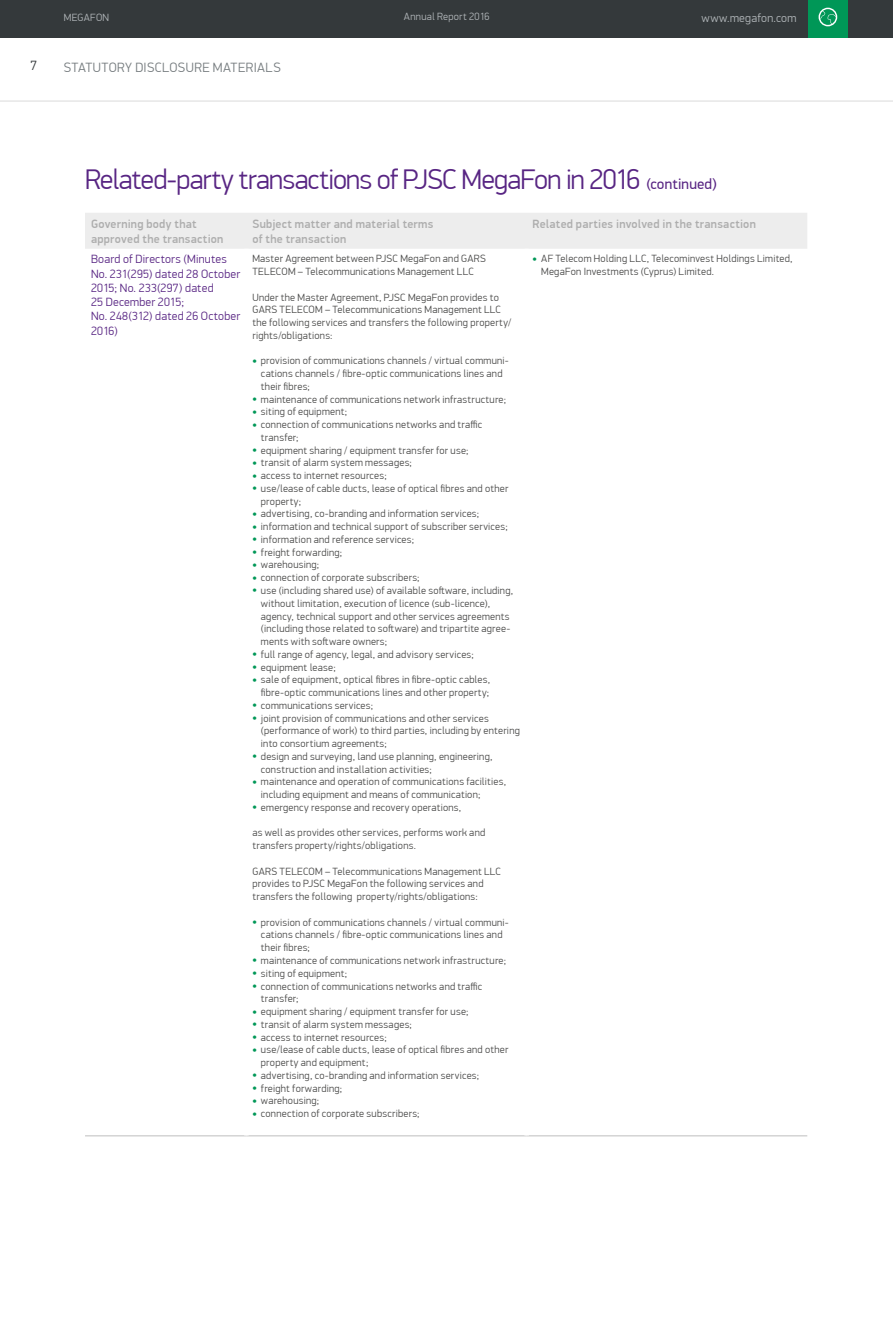
<style>
.page{position:relative;width:893px;height:1319px;background:#fff}
.page>*{position:absolute;margin:0;border:0;box-sizing:border-box;transform-origin:0 0}
.t1{font:300 28.5px "PF Din Display Pro";letter-spacing:-.025em;color:#582583}
.t2{font:300 13.5px "PF Din Display Pro";letter-spacing:.03em;color:#767c7f}
.t3{font:300 13.5px "PF Din Display Pro";color:#34393b}
.t4{font:500 12px/15px "PF Din Display Pro";letter-spacing:.02em;color:#adadad}
.t5{font:300 12px/14.2px "PF Din Display Pro";letter-spacing:.02em;color:#582583}
.t6{font:300 12px "PF Din Display Pro";letter-spacing:.025em;color:#b2b7ba}
.t7{font:300 10.5px/12.8px "PF Din Display Pro";letter-spacing:.025em;color:#4a4a49}
.t8{font:300 10.5px "PF Din Display Pro";letter-spacing:.025em;color:#b2b7ba}
.s1{font-weight:400;font-size:15px}
.s2{font-size:5.25px;color:#009757}
</style>
<div class="page">
<div style="left:0;top:0;width:893px;height:38px;background:#34393b"></div>
<hr style="left:0;top:101px;width:893px;height:1px;background:#dadada">
<div style="left:808px;top:0;width:39px;height:38px;background:#009757"></div>
<svg style="left:819px;top:8px;width:18px;height:18px"></svg>
<div style="left:85px;top:213px;width:722px;height:36px;background:#ededed"></div>
<hr style="left:85px;top:1135px;width:161px;height:1px;background:#bebebe">
<hr style="left:246px;top:1135px;width:281px;height:1px;background:#bebebe">
<hr style="left:527px;top:1135px;width:280px;height:1px;background:#bebebe">
<p class="t8" style="left:64px;top:12px;width:47px">MEGAFON</p>
<p class="t8" style="left:404px;top:11px;width:87px">Annual Report 2016</p>
<p class="t6" style="left:702px;top:11px;width:96px">www.megafon.com</p>
<p class="t3" style="left:30px;top:58px;width:8px">7</p>
<p class="t2" style="left:64px;top:59px;width:218px">STATUTORY DISCLOSURE MATERIALS</p>
<h1 class="t1" style="left:85px;top:163px;width:633px">Related-party transactions of PJSC MegaFon in 2016 <span class="s1">(continued)</span></h1>
<p class="t4" style="left:91px;top:216px;width:134px">Governing body that approved the transaction</p>
<p class="t4" style="left:252px;top:216px;width:183px">Subject matter and material terms of the transaction</p>
<p class="t4" style="left:533px;top:216px;width:225px">Related parties involved in the transaction</p>
<p class="t5" style="left:91px;top:252px;width:151px">Board of Directors (Minutes<br>No. 231(295) dated 28 October<br>2015; No. 233(297) dated<br>25 December 2015;<br>No. 248(312) dated 26 October<br>2016)</p>
<p class="t7" style="left:252px;top:252px;width:235px">Master Agreement between PJSC MegaFon and GARS<br>TELECOM – Telecommunications Management LLC</p>
<p class="t7" style="left:541px;top:252px;width:253px;text-indent:-9px"><span class="s2">●</span> AF Telecom Holding LLC, Telecominvest Holdings Limited,<br>MegaFon Investments (Cyprus) Limited.</p>
<p class="t7" style="left:252px;top:291px;width:260px">Under the Master Agreement, PJSC MegaFon provides to GARS TELECOM – Telecommunications Management LLC the following services and transfers the following property/ rights/obligations:</p>
<p class="t7" style="left:261px;top:354px;width:249px;text-indent:-9px"><span class="s2">●</span> provision of communications channels / virtual communi&shy;cations channels / fibre-optic communications lines and their fibres;</p>
<p class="t7" style="left:252px;top:393px;width:255px"><span class="s2">●</span> maintenance of communications network infrastructure;</p>
<p class="t7" style="left:252px;top:405px;width:96px"><span class="s2">●</span> siting of equipment;</p>
<p class="t7" style="left:261px;top:418px;width:223px;text-indent:-9px"><span class="s2">●</span> connection of communications networks and traffic transfer;</p>
<p class="t7" style="left:252px;top:444px;width:218px"><span class="s2">●</span> equipment sharing / equipment transfer for use;</p>
<p class="t7" style="left:252px;top:456px;width:161px"><span class="s2">●</span> transit of alarm system messages;</p>
<p class="t7" style="left:252px;top:469px;width:136px"><span class="s2">●</span> access to internet resources;</p>
<p class="t7" style="left:261px;top:482px;width:249px;text-indent:-9px"><span class="s2">●</span> use/lease of cable ducts, lease of optical fibres and other property;</p>
<p class="t7" style="left:252px;top:507px;width:228px"><span class="s2">●</span> advertising, co-branding and information services;</p>
<p class="t7" style="left:252px;top:520px;width:257px"><span class="s2">●</span> information and technical support of subscriber services;</p>
<p class="t7" style="left:252px;top:533px;width:163px"><span class="s2">●</span> information and reference services;</p>
<p class="t7" style="left:252px;top:546px;width:91px"><span class="s2">●</span> freight forwarding;</p>
<p class="t7" style="left:252px;top:558px;width:68px"><span class="s2">●</span> warehousing;</p>
<p class="t7" style="left:252px;top:571px;width:169px"><span class="s2">●</span> connection of corporate subscribers;</p>
<p class="t7" style="left:261px;top:584px;width:254px;text-indent:-9px"><span class="s2">●</span> use (including shared use) of available software, including, without limitation, execution of licence (sub-licence), agency, technical support and other services agreements (including those related to software) and tripartite agree&shy;ments with software owners;</p>
<p class="t7" style="left:252px;top:648px;width:223px"><span class="s2">●</span> full range of agency, legal, and advisory services;</p>
<p class="t7" style="left:252px;top:660px;width:85px"><span class="s2">●</span> equipment lease;</p>
<p class="t7" style="left:252px;top:673px;width:239px;text-align:right"><span class="s2">●</span> sale of equipment, optical fibres in fibre-optic cables, fibre-optic communications lines and other property;</p>
<p class="t7" style="left:252px;top:699px;width:122px"><span class="s2">●</span> communications services;</p>
<p class="t7" style="left:261px;top:711px;width:260px;text-indent:-9px"><span class="s2">●</span> joint provision of communications and other services (performance of work) to third parties, including by entering into consortium agreements;</p>
<p class="t7" style="left:261px;top:750px;width:233px;text-indent:-9px"><span class="s2">●</span> design and surveying, land use planning, engineering, construction and installation activities;</p>
<p class="t7" style="left:261px;top:775px;width:247px;text-indent:-9px"><span class="s2">●</span> maintenance and operation of communications facilities, including equipment and means of communication;</p>
<p class="t7" style="left:252px;top:801px;width:210px"><span class="s2">●</span> emergency response and recovery operations,</p>
<p class="t7" style="left:252px;top:826px;width:234px">as well as provides other services, performs work and transfers property/rights/obligations.</p>
<p class="t7" style="left:252px;top:864px;width:250px">GARS TELECOM – Telecommunications Management LLC provides to PJSC MegaFon the following services and transfers the following property/rights/obligations:</p>
<p class="t7" style="left:261px;top:915px;width:249px;text-indent:-9px"><span class="s2">●</span> provision of communications channels / virtual communi&shy;cations channels / fibre-optic communications lines and their fibres;</p>
<p class="t7" style="left:252px;top:954px;width:255px"><span class="s2">●</span> maintenance of communications network infrastructure;</p>
<p class="t7" style="left:252px;top:966px;width:96px"><span class="s2">●</span> siting of equipment;</p>
<p class="t7" style="left:261px;top:979px;width:223px;text-indent:-9px"><span class="s2">●</span> connection of communications networks and traffic transfer;</p>
<p class="t7" style="left:252px;top:1005px;width:218px"><span class="s2">●</span> equipment sharing / equipment transfer for use;</p>
<p class="t7" style="left:252px;top:1017px;width:161px"><span class="s2">●</span> transit of alarm system messages;</p>
<p class="t7" style="left:252px;top:1030px;width:136px"><span class="s2">●</span> access to internet resources;</p>
<p class="t7" style="left:261px;top:1043px;width:249px;text-indent:-9px"><span class="s2">●</span> use/lease of cable ducts, lease of optical fibres and other property and equipment;</p>
<p class="t7" style="left:252px;top:1068px;width:228px"><span class="s2">●</span> advertising, co-branding and information services;</p>
<p class="t7" style="left:252px;top:1081px;width:91px"><span class="s2">●</span> freight forwarding;</p>
<p class="t7" style="left:252px;top:1094px;width:68px"><span class="s2">●</span> warehousing;</p>
<p class="t7" style="left:252px;top:1107px;width:169px"><span class="s2">●</span> connection of corporate subscribers;</p>
</div>
